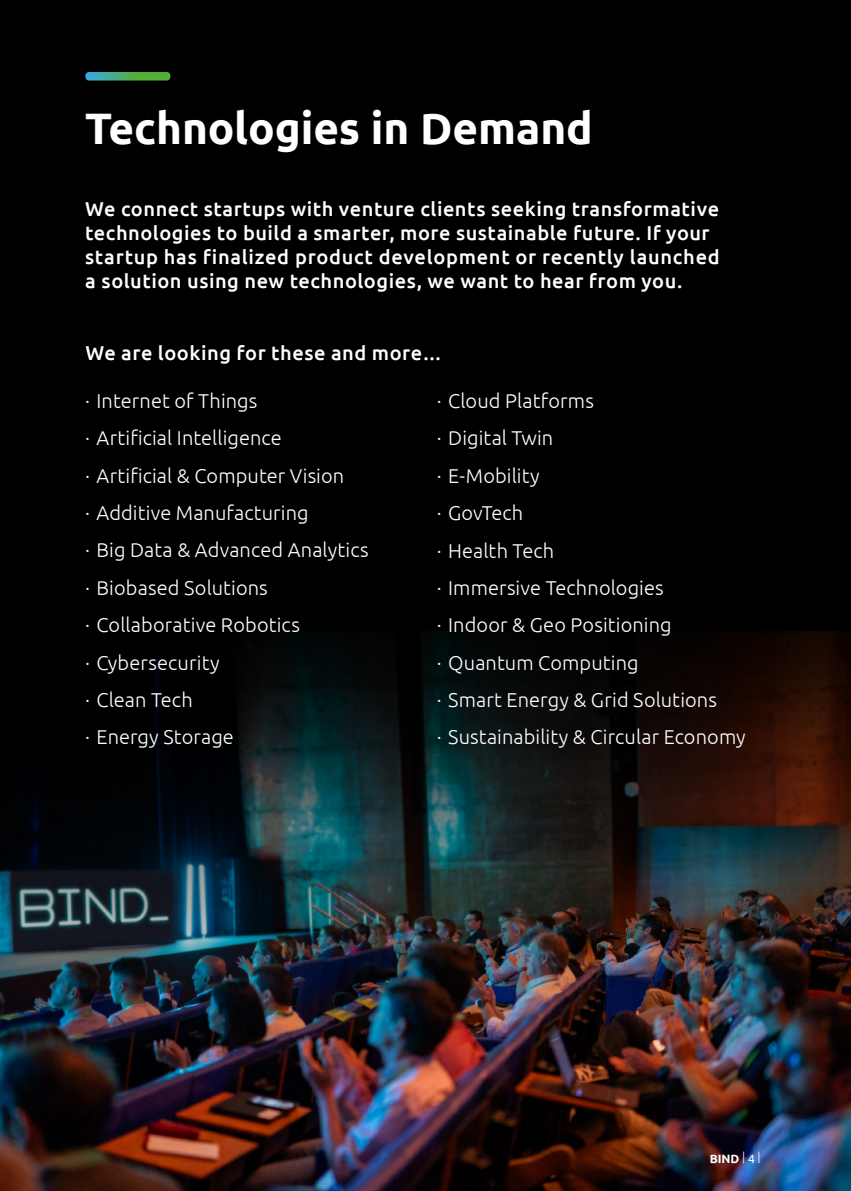
<style>
.page{position:relative;width:851px;height:1191px;background:#fff}
.page>*{position:absolute;margin:0;border:0;box-sizing:border-box;transform-origin:0 0}
.t1{font:700 44px "Ubuntu";color:#fff}
.t2{font:300 20px/37.4px "Ubuntu";letter-spacing:.005em;color:#fff}
.t3{font:500 20px/24px "Ubuntu";letter-spacing:.025em;color:#fff}
.t4{font:700 12px "Ubuntu";color:#fff}
.s1{font-weight:300}
.s2{font-weight:400}
</style>
<div class="page">
<img style="left:0;top:0;width:850px;height:1190px">
<svg style="left:85px;top:72px;width:85px;height:9px"></svg>
<h1 class="t1" style="left:85px;top:102px;width:509px">Technologies in Demand</h1>
<p class="t3" style="left:85px;top:196px;width:636px">We connect startups with venture clients seeking transformative technologies to build a smarter, more sustainable future. If your startup has finalized product development or recently launched a solution using new technologies, we want to hear from you.</p>
<p class="t3" style="left:85px;top:340px;width:358px">We are looking for these and more…</p>
<p class="t2" style="left:85px;top:382px;width:285px">· Internet of Things<br>· Artificial Intelligence<br>· Artificial &amp; Computer Vision<br>· Additive Manufacturing<br>· Big Data &amp; Advanced Analytics · Biobased Solutions<br>· Collaborative Robotics<br>· Cybersecurity<br>· Clean Tech<br>· Energy Storage</p>
<p class="t2" style="left:437px;top:382px;width:310px">· Cloud Platforms<br>· Digital Twin<br>· E-Mobility<br>· GovTech<br>· Health Tech<br>· Immersive Technologies<br>· Indoor &amp; Geo Positioning<br>· Quantum Computing<br>· Smart Energy &amp; Grid Solutions<br>· Sustainability &amp; Circular Economy</p>
<p class="t4" style="left:709px;top:1151px;width:53px">BIND <span class="s1">|</span> <span class="s2">4</span> <span class="s1">|</span></p>
</div>
